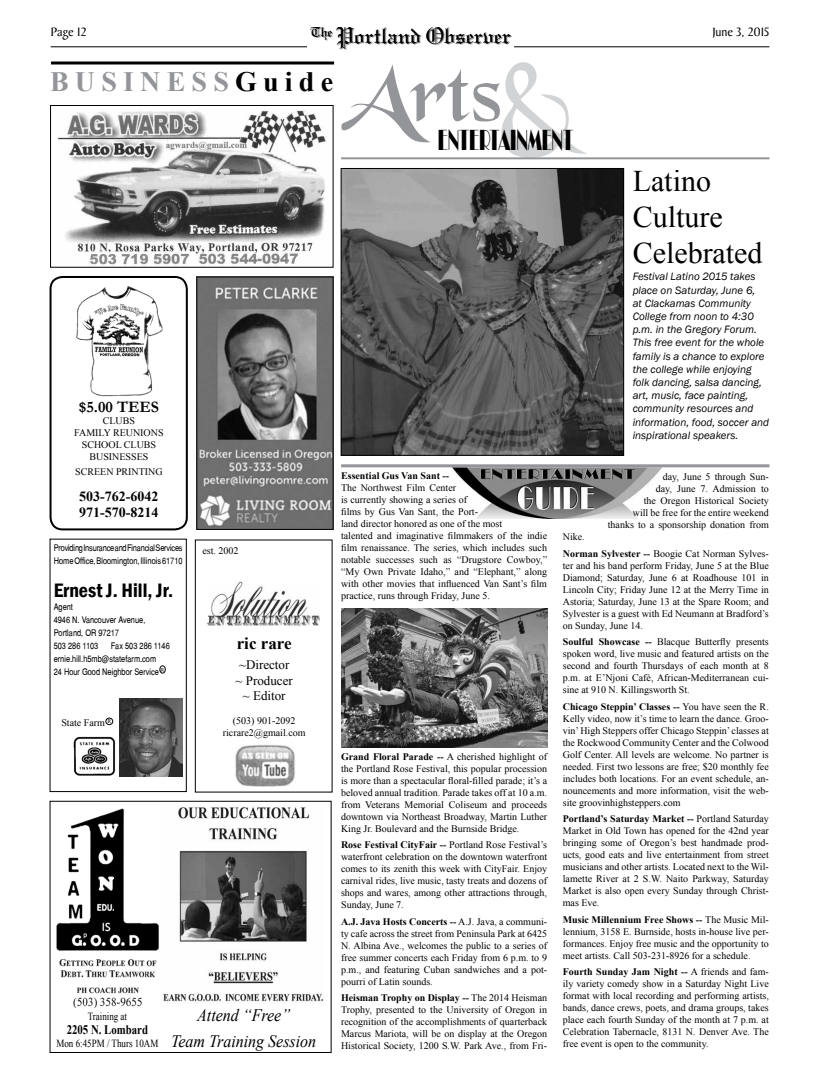
<style>
.page{position:relative;width:819px;height:1080px;background:#fff}
.page>*{position:absolute;margin:0;border:0;box-sizing:border-box;transform-origin:0 0}
.t1{font:120px "Black Chancery";color:#d1d3d4}
.t2{font:90px "Black Chancery";color:#939598}
.t3{font:30px/36px "Times New Roman";color:#000}
.t4{font:30px "Broadway Com D";color:#000}
.t5{font:700 28px "Times New Roman";letter-spacing:.22em;color:#939598}
.t6{font:600 condensed 20px "Franklin Gothic";color:#000}
.t7{font:italic 17.4px/25.6px "Times New Roman";color:#000;text-align:center;scale:.92 1}
.t8{font:700 17px "Times New Roman";color:#000}
.t9{font:700 16px "Garamond";color:#000}
.t10{font:700 14px/16.8px "Times New Roman";color:#000}
.t11{font:700 13.1px "Times New Roman";color:#000;scale:.83 1}
.t12{font:13px/15.6px "Times New Roman";color:#000;text-align:center}
.t13{font:13px "Baker Signet";letter-spacing:-.01em;color:#000}
.t14{font:italic 11px/13.2px "Franklin Gothic";color:#000}
.t15{font:10.9px "Times New Roman";color:#000;scale:.83 1}
.t16{font:10px/12px "Times New Roman";color:#000;text-align:justify}
.t17{font:700 10px "Times New Roman";color:#000}
.t18{font:9px/13px "Helvetica Narrow";color:#000}
.t19{font:9px/13px "Helvetica Narrow";letter-spacing:-.02em;color:#000}
.s1{color:#000}
.s2{font-weight:700}
</style>
<div class="page">
<img style="left:452px;top:468px;width:209px;height:51px">
<hr style="left:341px;top:464px;width:428px;height:3px;background:#939598">
<hr style="left:51px;top:46px;width:718px;height:1px;background:#000">
<img style="left:308px;top:27px;width:205px;height:23px">
<hr style="left:51px;top:62px;width:283px;height:2px;background:#000">
<img style="left:58px;top:110px;width:268px;height:155px">
<div style="left:50px;top:105px;width:284px;height:163px;border:1px solid #000"></div>
<img style="left:198px;top:278px;width:134px;height:250px">
<div style="left:196px;top:276px;width:138px;height:254px;border:1px solid #000"></div>
<div style="left:50px;top:276px;width:138px;height:254px;border:2px solid #000;border-radius:12px"></div>
<img style="left:76px;top:286px;width:87px;height:111px">
<img style="left:92px;top:312px;width:52px;height:33px">
<div style="left:50px;top:539px;width:137px;height:253px;border:1px solid #000"></div>
<svg style="left:160px;top:666px;width:5px;height:7px"></svg>
<img style="left:73px;top:736px;width:42px;height:40px">
<img style="left:119px;top:698px;width:63px;height:78px">
<div style="left:106px;top:718px;width:7px;height:7px;border:1px solid #000;border-radius:50%"></div>
<img style="left:163px;top:805px;width:161px;height:197px">
<img style="left:56px;top:808px;width:103px;height:199px">
<div style="left:50px;top:801px;width:282px;height:252px;border:1px solid #000"></div>
<img style="left:208px;top:582px;width:112px;height:44px">
<img style="left:235px;top:744px;width:60px;height:42px">
<div style="left:195px;top:540px;width:138px;height:253px;border:1px solid #000"></div>
<img style="left:343px;top:170px;width:279px;height:283px">
<div style="left:341px;top:168px;width:283px;height:287px;border:1px solid #000"></div>
<hr style="left:341px;top:157px;width:428px;height:2px;background:#939598">
<img style="left:341px;top:608px;width:207px;height:139px">
<h3 class="t13" style="left:51px;top:25px;width:38px">Page 12</h3>
<h3 class="t13" style="left:712px;top:25px;width:59px">June 3, 2015</h3>
<h3 class="t5" style="left:50px;top:62px;width:285px">BUSINESS<span class="s1">Guide</span></h3>
<h1 class="t1" style="left:497px;top:61px;width:79px">&amp;</h1>
<h2 class="t2" style="left:341px;top:61px;width:162px">Arts</h2>
<h3 class="t4" style="left:438px;top:124px;width:137px">ENTERTAINMENT</h3>
<h3 class="t9" style="left:79px;top:396px;width:81px">$5.00 TEES</h3>
<p class="t16" style="left:74px;top:415px;width:91px;text-align:center">CLUBS<br>FAMILY REUNIONS<br>SCHOOL CLUBS<br>BUSINESSES</p>
<p class="t16" style="left:75px;top:465px;width:89px">SCREEN PRINTING</p>
<h3 class="t10" style="left:79px;top:487px;width:81px">503-762-6042<br>971-570-8214</h3>
<p class="t19" style="left:54px;top:541px;width:130px">Providing Insurance and Financial Services<br>Home Office, Bloomington, Illinois 61710</p>
<h3 class="t6" style="left:54px;top:577px;width:121px">Ernest J. Hill, Jr.</h3>
<p class="t18" style="left:54px;top:600px;width:93px">Agent<br>4946 N. Vancouver Avenue,<br>Portland, OR 97217<br>503 286 1103</p>
<p class="t18" style="left:54px;top:639px;width:118px;text-indent:57px">Fax 503 286 1146 ernie.hill.h5mb@statefarm.com<br>24 Hour Good Neighbor Service <sup>R</sup></p>
<p class="t16" style="left:61px;top:717px;width:51px">State Farm <sup>R</sup></p>
<p class="t16" style="left:202px;top:545px;width:38px">est. 2002</p>
<h3 class="t8" style="left:237px;top:631px;width:56px">ric rare</h3>
<h3 class="t12" style="left:236px;top:657px;width:59px">~Director ~ Producer ~ Editor</h3>
<p class="t16" style="left:223px;top:715px;width:84px;text-align:center">(503) 901-2092 ricrare2@gmail.com</p>
<p class="t15" style="left:88px;top:1009px;width:49px">Training at</p>
<h3 class="t11" style="left:67px;top:1021px;width:99px">2205 N. Lombard</h3>
<p class="t15" style="left:56px;top:1036px;width:124px">Mon 6:45PM / Thurs 10AM</p>
<h3 class="t7" style="left:171px;top:1002px;width:159px">Attend “Free”<br>Team Training Session</h3>
<p class="t17" style="left:341px;top:469px;width:110px">Essential Gus Van Sant --</p>
<p class="t16" style="left:341px;top:482px;width:208px;text-align:left">The Northwest Film Center<br>is currently showing a series of<br>films by Gus Van Sant, the Port-<br>land director honored as one of the most<br>talented and imaginative filmmakers of the indie film renaissance. The series, which includes such notable successes such as “Drugstore Cowboy,” “My Own Private Idaho,” and “Elephant,” along with other movies that influenced Van Sant’s film practice, runs through Friday, June 5.</p>
<p class="t16" style="left:341px;top:750px;width:208px"><span class="s2">Grand Floral Parade --</span> A cherished highlight of the Portland Rose Festival, this popular procession is more than a spectacular floral-filled parade; it’s a beloved annual tradition. Parade takes off at 10 a.m. from Veterans Memorial Coliseum and proceeds downtown via Northeast Broadway, Martin Luther King Jr. Boulevard and the Burnside Bridge.</p>
<p class="t16" style="left:341px;top:839px;width:208px"><span class="s2">Rose Festival CityFair --</span> Portland Rose Festival’s waterfront celebration on the downtown waterfront comes to its zenith this week with CityFair. Enjoy carnival rides, live music, tasty treats and dozens of shops and wares, among other attractions through, Sunday, June 7.</p>
<p class="t16" style="left:341px;top:915px;width:208px"><span class="s2">A.J. Java Hosts Concerts --</span> A.J. Java, a communi&shy;ty cafe across the street from Peninsula Park at 6425<br>N. Albina Ave., welcomes the public to a series of free summer concerts each Friday from 6 p.m. to 9 p.m., and featuring Cuban sandwiches and a pot&shy;pourri of Latin sounds.</p>
<p class="t16" style="left:341px;top:992px;width:208px"><span class="s2">Heisman Trophy on Display --</span> The 2014 Heisman Trophy, presented to the University of Oregon in recognition of the accomplishments of quarterback Marcus Mariota, will be on display at the Oregon Historical Society, 1200 S.W. Park Ave., from Fri-</p>
<h3 class="t3" style="left:633px;top:162px;width:131px">Latino<br>Culture<br>Celebrated</h3>
<p class="t14" style="left:633px;top:270px;width:138px">Festival Latino 2015 takes place on Saturday, June 6,<br>at Clackamas Community<br>College from noon to 4:30 p.m. in the Gregory Forum.<br>This free event for the whole family is a chance to explore the college while enjoying folk dancing, salsa dancing, art, music, face painting, community resources and information, food, soccer and inspirational speakers.</p>
<p class="t16" style="left:608px;top:471px;width:163px;text-align:right">day, June 5 through Sun-<br>day, June 7. Admission to<br>the Oregon Historical Society<br>will be free for the entire weekend thanks to a sponsorship donation from</p>
<p class="t16" style="left:563px;top:528px;width:208px;line-height:16.5px">Nike.<br><span class="s2">Norman Sylvester --</span> Boogie Cat Norman Sylves-</p>
<p class="t16" style="left:563px;top:559px;width:208px">ter and his band perform Friday, June 5 at the Blue Diamond; Saturday, June 6 at Roadhouse 101 in Lincoln City; Friday June 12 at the Merry Time in Astoria; Saturday, June 13 at the Spare Room; and Sylvester is a guest with Ed Neumann at Bradford’s on Sunday, June 14.</p>
<p class="t16" style="left:563px;top:636px;width:208px"><span class="s2">Soulful Showcase --</span> Blacque Butterfly presents spoken word, live music and featured artists on the second and fourth Thursdays of each month at 8 p.m. at E’Njoni Café, African-Mediterranean cui&shy;sine at 910 N. Killingsworth St.</p>
<p class="t16" style="left:563px;top:700px;width:208px"><span class="s2">Chicago Steppin’ Classes --</span> You have seen the R.<br>Kelly video, now it’s time to learn the dance. Groo&shy;vin’ High Steppers offer Chicago Steppin’ classes at the Rockwood Community Center and the Colwood Golf Center. All levels are welcome. No partner is needed. First two lessons are free; $20 monthly fee includes both locations. For an event schedule, an&shy;nouncements and more information, visit the web&shy;site groovinhighsteppers.com</p>
<p class="t16" style="left:563px;top:813px;width:208px"><span class="s2">Portland’s Saturday Market --</span> Portland Saturday Market in Old Town has opened for the 42nd year bringing some of Oregon’s best handmade prod&shy;ucts, good eats and live entertainment from street musicians and other artists. Located next to the Wil&shy;lamette River at 2 S.W. Naito Parkway, Saturday Market is also open every Sunday through Christ&shy;mas Eve.</p>
<p class="t16" style="left:563px;top:913px;width:208px"><span class="s2">Music Millennium Free Shows --</span> The Music Mil&shy;lennium, 3158 E. Burnside, hosts in-house live per&shy;formances. Enjoy free music and the opportunity to meet artists. Call 503-231-8926 for a schedule.</p>
<p class="t16" style="left:563px;top:966px;width:208px"><span class="s2">Fourth Sunday Jam Night --</span> A friends and fam&shy;ily variety comedy show in a Saturday Night Live format with local recording and performing artists, bands, dance crews, poets, and drama groups, takes place each fourth Sunday of the month at 7 p.m. at Celebration Tabernacle, 8131 N. Denver Ave. The free event is open to the community.</p>
</div>
